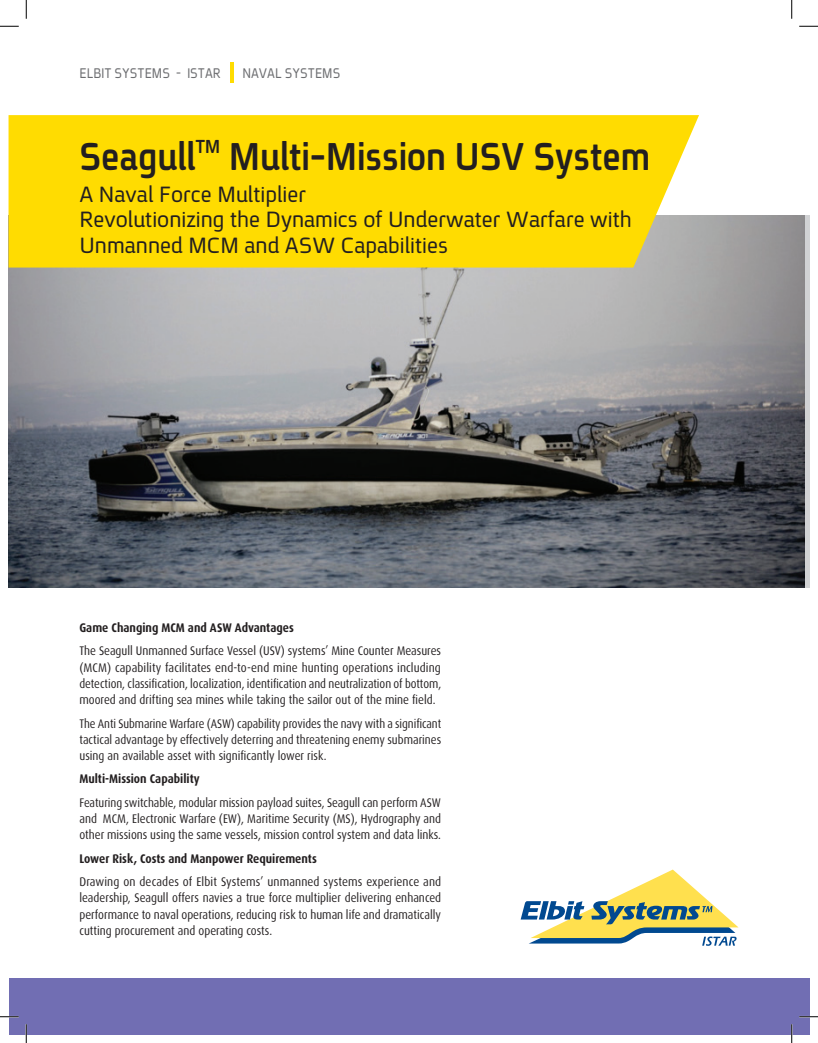
<style>
.page{position:relative;width:818px;height:1043px;background:#fff}
.page>*{position:absolute;margin:0;border:0;box-sizing:border-box;transform-origin:0 0}
.t1{font:700 42px "Fb Spoiler Eng";color:#231f20;scale:.91 1}
.t2{font:24px/25.2px "Fb Spoiler Eng";color:#231f20}
.t3{font:15.12px "Fb Spoiler Eng";color:#6c6d70;scale:.87 1}
.t4{font:12.5px/16.2px "Dax";color:#231f20;text-align:justify;scale:.9 1}
.t5{font:12.5px/16.2px "Dax";color:#231f20;text-align:justify;scale:.91 1}
.t6{font:12.5px/16.2px "Dax";color:#231f20;text-align:justify;scale:.88 1}
.t7{font:12.5px/16.2px "Dax";color:#231f20;text-align:right;scale:.89 1}
.t8{font:700 12.5px "Dax";color:#231f20;scale:.9 1}
</style>
<div class="page">
<img style="left:9px;top:216px;width:795px;height:372px">
<div style="left:9px;top:977px;width:800px;height:57px;background:#716eb3"></div>
<div style="left:9px;top:115px;width:690px;height:152px;background:#ffdc01"></div>
<hr style="left:230px;top:62px;width:3px;height:21px;background:#ffdc01">
<svg style="left:520px;top:869px;width:218px;height:76px"></svg>
<svg style="left:0;top:25px;width:19px;height:2px"></svg>
<svg style="left:799px;top:25px;width:19px;height:2px"></svg>
<svg style="left:0;top:1016px;width:19px;height:1px"></svg>
<svg style="left:799px;top:1015px;width:19px;height:2px"></svg>
<svg style="left:25px;top:0;width:2px;height:19px"></svg>
<svg style="left:25px;top:1024px;width:2px;height:18px"></svg>
<svg style="left:791px;top:0;width:1px;height:19px"></svg>
<svg style="left:790px;top:1024px;width:2px;height:18px"></svg>
<p class="t3" style="left:79px;top:66px;width:164px">ELBIT SYSTEMS – ISTAR</p>
<p class="t3" style="left:242px;top:66px;width:114px">NAVAL SYSTEMS</p>
<h1 class="t1" style="left:79px;top:135px;width:628px">Seagull<sup>TM</sup> Multi-Mission USV System</h1>
<h2 class="t2" style="left:79px;top:182px;width:554px">A Naval Force Multiplier<br>Revolutionizing the Dynamics of Underwater Warfare with<br>Unmanned MCM and ASW Capabilities</h2>
<p class="t8" style="left:79px;top:620px;width:240px">Game Changing MCM and ASW Advantages</p>
<p class="t4" style="left:79px;top:643px;width:403px">The Seagull Unmanned Surface Vessel (USV) systems’ Mine Counter Measures (MCM) capability facilitates end t o- -end mine hunting operations including detection, classification, localization, identification and neutralization of bottom, moored and drifting sea mines while taking the sailor out of the mine field.</p>
<p class="t6" style="left:79px;top:715px;width:412px">The Anti Submarine Warfare (ASW) capability provides the navy with a significant tactical advantage by effectively deterring and threatening enemy submarines using an available asset with significantly lower risk.</p>
<p class="t8" style="left:79px;top:772px;width:135px">Multi-Mission Capability</p>
<p class="t7" style="left:79px;top:794px;width:408px">Featuring switchable, modular mission payload suites, Seagull can perform ASW<br>MCM, Electronic Warfare (EW ,) Maritime Security (MS ,) Hydrography and</p>
<p class="t4" style="left:79px;top:810px;width:403px">and<br>other missions using the same vessels, mission control system and data links.</p>
<p class="t8" style="left:79px;top:851px;width:265px">Lower Risk, Costs and Manpower Requirements</p>
<p class="t5" style="left:79px;top:873px;width:399px">Drawing on decades of Elbit Systems’ unmanned systems experience and leadership, Seagull offers navies a true force multiplier delivering enhanced performance to naval operations, reducing risk to human life and dramatically cutting procurement and operating costs.</p>
</div>
